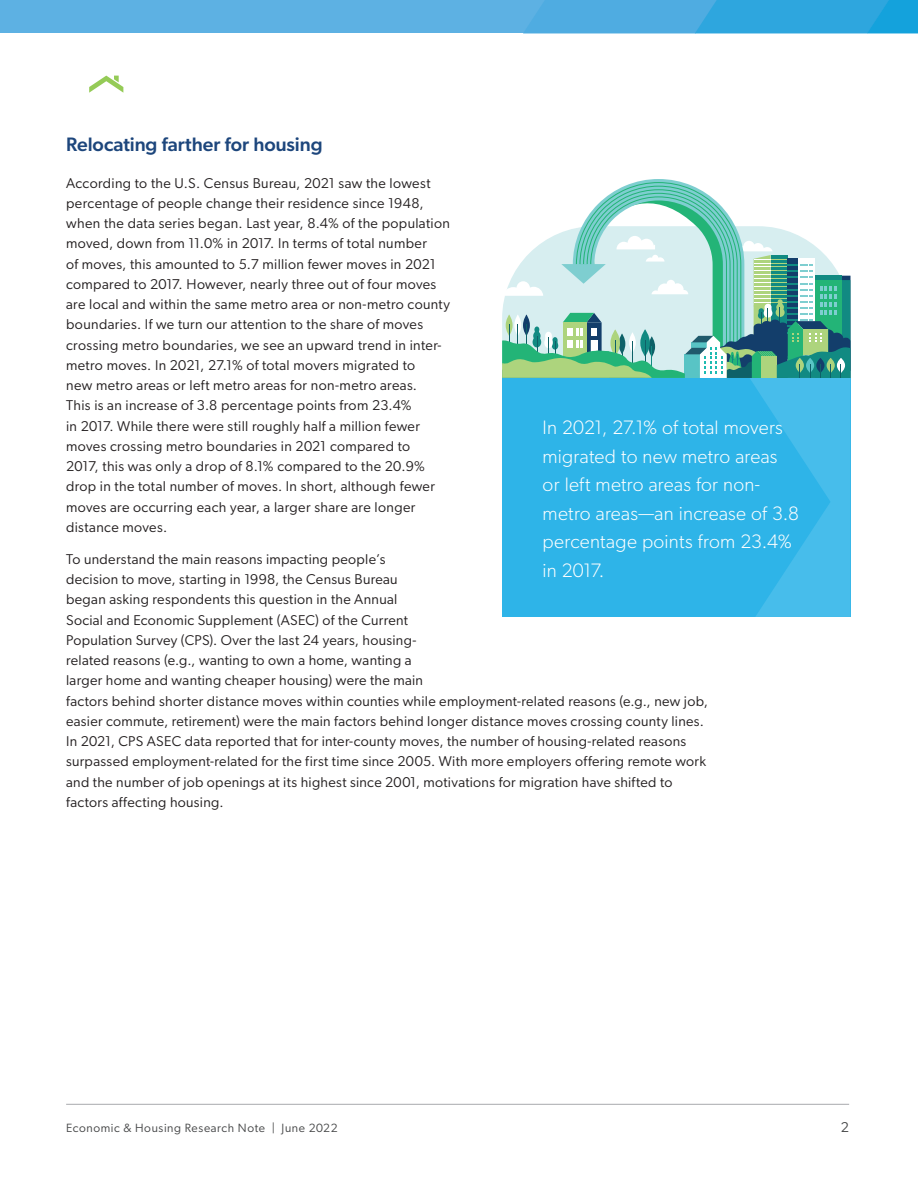
<style>
.page{position:relative;width:918px;height:1188px;background:#fff}
.page>*{position:absolute;margin:0;border:0;box-sizing:border-box;transform-origin:0 0}
.t1{font:300 19.5px/28.5px "Gibson";letter-spacing:.015em;color:#fff}
.t2{font:500 19.5px "Gibson";color:#1d467c}
.t3{font:14.25px/20.2px "Gibson";letter-spacing:.02em;color:#231f20}
.t4{font:14.25px "Gibson";color:#454647}
.t5{font:12px "Gibson";letter-spacing:.055em;color:#454647}
</style>
<div class="page">
<hr style="left:66px;top:1104px;width:783px;height:1px;background:#a8a9ad">
<svg style="left:89px;top:76px;width:34px;height:17px"></svg>
<div style="left:0;top:0;width:918px;height:33px;background:#5db1e3"></div>
<svg style="left:524px;top:0;width:394px;height:33px"></svg>
<svg style="left:502px;top:179px;width:348px;height:438px;background:#6bc6dd"></svg>
<h1 class="t2" style="left:66px;top:132px;width:258px">Relocating farther for housing</h1>
<p class="t3" style="left:66px;top:172px;width:385px">According to the U.S. Census Bureau, 2021 saw the lowest percentage of people change their residence since 1948, when the data series began. Last year, 8.4% of the population moved, down from 11.0% in 2017. In terms of total number<br>of moves, this amounted to 5.7 million fewer moves in 2021 compared to 2017. However, nearly three out of four moves are local and within the same metro area or non-metro county boundaries. If we turn our attention to the share of moves crossing metro boundaries, we see an upward trend in inter&shy;metro moves. In 2021, 27.1% of total movers migrated to<br>new metro areas or left metro areas for non-metro areas.<br>This is an increase of 3.8 percentage points from 23.4%<br>in 2017. While there were still roughly half a million fewer moves crossing metro boundaries in 2021 compared to<br>2017, this was only a drop of 8.1% compared to the 20.9% drop in the total number of moves. In short, although fewer moves are occurring each year, a larger share are longer distance moves.</p>
<p class="t3" style="left:66px;top:549px;width:643px">To understand the main reasons impacting people’s<br>decision to move, starting in 1998, the Census Bureau<br>began asking respondents this question in the Annual<br>Social and Economic Supplement (ASEC) of the Current<br>Population Survey (CPS). Over the last 24 years, housing-<br>related reasons (e.g., wanting to own a home, wanting a<br>larger home and wanting cheaper housing) were the main<br>factors behind shorter distance moves within counties while employment-related reasons (e.g., new job, easier commute, retirement) were the main factors behind longer distance moves crossing county lines.<br>In 2021, CPS ASEC data reported that for inter-county moves, the number of housing-related reasons surpassed employment-related for the first time since 2005. With more employers offering remote work and the number of job openings at its highest since 2001, motivations for migration have shifted to factors affecting housing.</p>
<h1 class="t1" style="left:543px;top:413px;width:258px">In 2021, 27.1% of total movers migrated to new metro areas or left metro areas for non&shy;metro areas—an increase of 3.8 percentage points from 23.4% in 2017.</h1>
<p class="t5" style="left:66px;top:1121px;width:273px">Economic &amp; Housing Research Note | June 2022</p>
<p class="t4" style="left:841px;top:1118px;width:10px">2</p>
</div>
